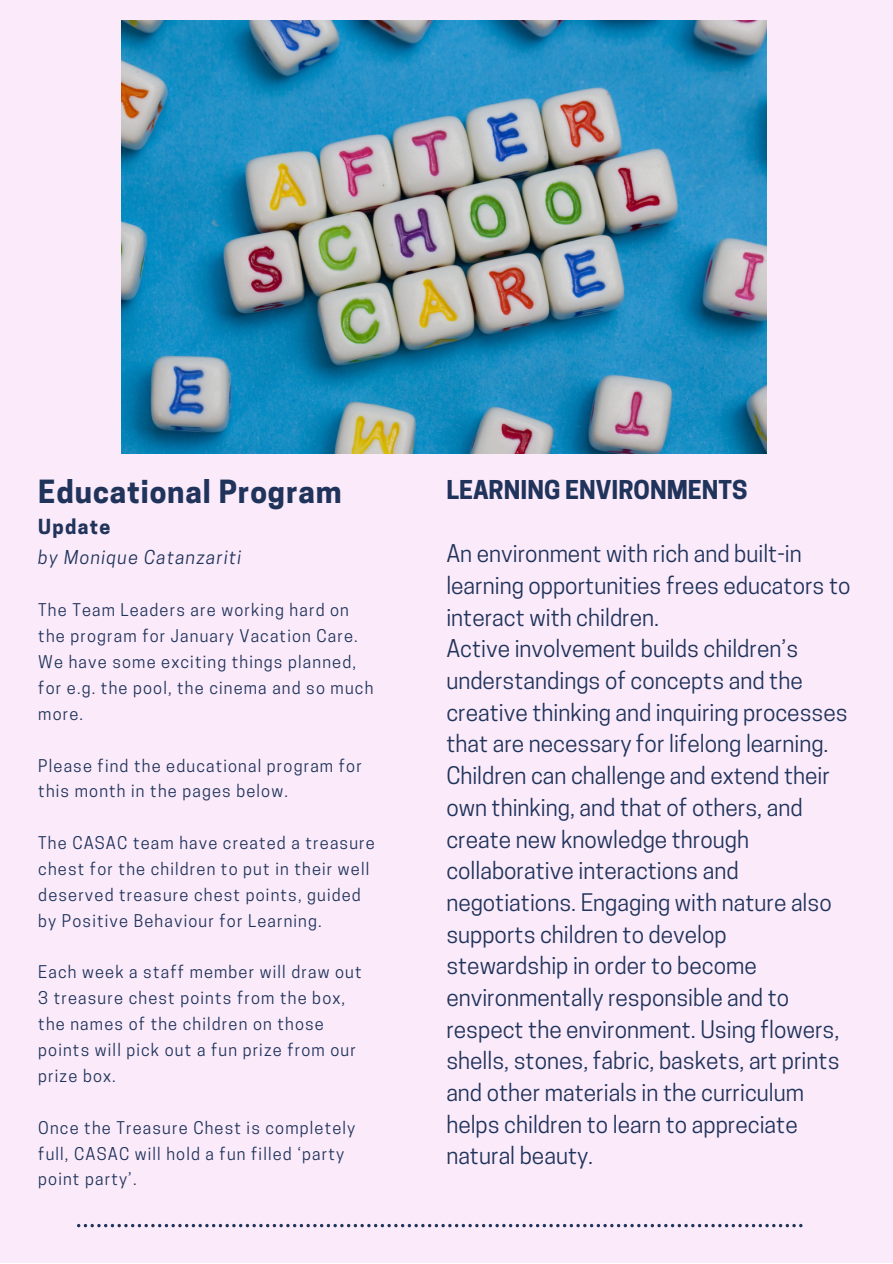
<style>
.page{position:relative;width:893px;height:1264px;background:#fff}
.page>*{position:absolute;margin:0;border:0;box-sizing:border-box;transform-origin:0 0}
.t1{font:700 30px "Cooper Hewitt";letter-spacing:.03em;color:#20335a}
.t2{font:700 24.3px "Cooper Hewitt";color:#20335a}
.t3{font:22.8px/31.7px "Cooper Hewitt";color:#20335a}
.t4{font:700 19.5px "Cooper Hewitt";letter-spacing:.07em;color:#20335a}
.t5{font:italic 18px "Cooper Hewitt";letter-spacing:.07em;color:#20335a}
.t6{font:16.5px/25.8px "Cooper Hewitt";letter-spacing:.07em;color:#20335a}
</style>
<div class="page">
<div style="left:0;top:0;width:892px;height:1262px;background:#faeafa"></div>
<svg style="left:77px;top:1223px;width:725px;height:4px"></svg>
<img style="left:121px;top:20px;width:645px;height:433px">
<p class="t1" style="left:38px;top:481px;width:305px">Educational Program</p>
<p class="t2" style="left:446px;top:481px;width:302px">LEARNING ENVIRONMENTS</p>
<p class="t3" style="left:446px;top:541px;width:405px">An environment with rich and built-in learning opportunities frees educators to interact with children.</p>
<p class="t3" style="left:446px;top:636px;width:403px">Active involvement builds children’s understandings of concepts and the creative thinking and inquiring processes that are necessary for lifelong learning.<br>Children can challenge and extend their own thinking, and that of others, and create new knowledge through collaborative interactions and negotiations. Engaging with nature also supports children to develop stewardship in order to become environmentally responsible and to respect the environment. Using flowers, shells, stones, fabric, baskets, art prints and other materials in the curriculum helps children to learn to appreciate natural beauty.</p>
<p class="t4" style="left:38px;top:519px;width:74px">Update</p>
<p class="t5" style="left:38px;top:550px;width:205px">by Monique Catanzariti</p>
<p class="t6" style="left:38px;top:599px;width:321px">The Team Leaders are working hard on the program for January Vacation Care.</p>
<p class="t6" style="left:38px;top:651px;width:336px">We have some exciting things planned, for e.g. the pool, the cinema and so much more.</p>
<p class="t6" style="left:38px;top:754px;width:325px">Please find the educational program for this month in the pages below.</p>
<p class="t6" style="left:38px;top:832px;width:338px">The CASAC team have created a treasure chest for the children to put in their well deserved treasure chest points, guided by Positive Behaviour for Learning.</p>
<p class="t6" style="left:38px;top:961px;width:325px">Each week a staff member will draw out<br>3 treasure chest points from the box, the names of the children on those points will pick out a fun prize from our prize box.</p>
<p class="t6" style="left:38px;top:1116px;width:318px">Once the Treasure Chest is completely full, CASAC will hold a fun filled ‘party point party’.</p>
</div>
